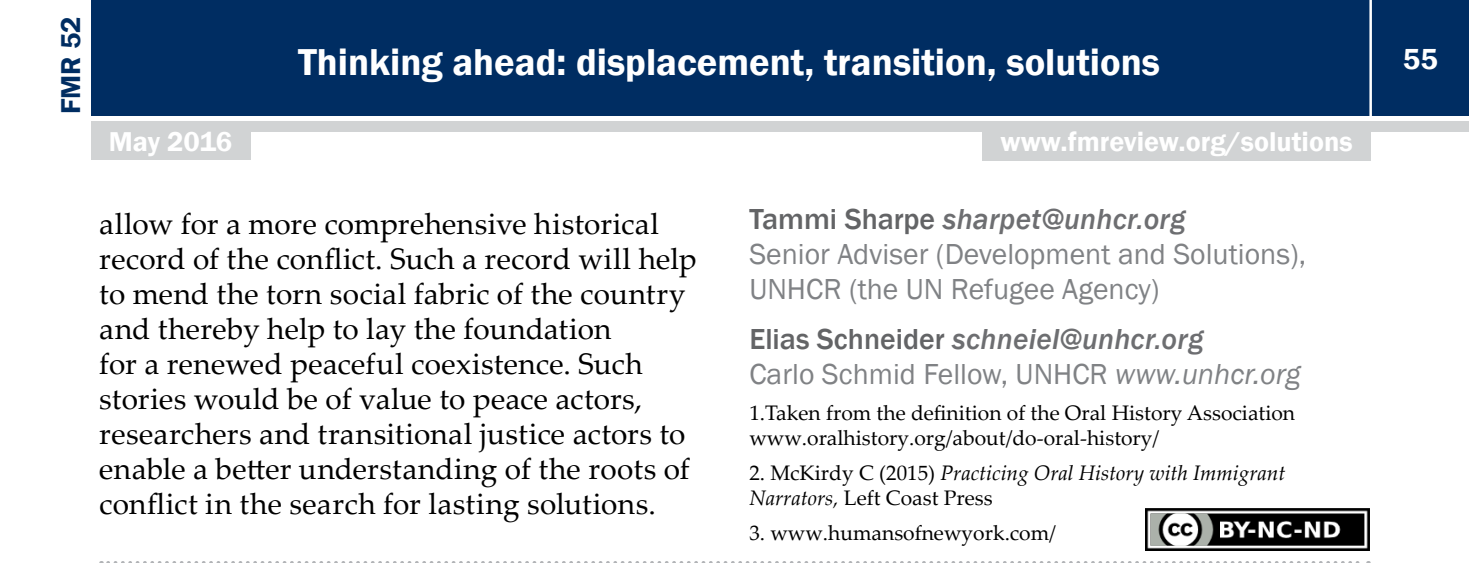
<style>
.page{position:relative;width:1469px;height:563px;background:#fff}
.page>*{position:absolute;margin:0;border:0;box-sizing:border-box;transform-origin:0 0}
.t1{font:600 38.5px "Franklin Gothic";color:#fff}
.t2{font:29.75px/35px "Palatino Linotype";letter-spacing:.005em;color:#000}
.t3{font:29.75px/35px "Franklin Gothic";color:#808285}
.t4{font:600 29.75px "Franklin Gothic";color:#fff}
.t5{font:600 28px "Franklin Gothic";color:#fff}
.t6{font:600 28px "Franklin Gothic";color:#002d62}
.t7{font:21px/25.2px "Palatino Linotype";color:#000}
.t8{font:italic 21px/25.2px "Palatino Linotype";color:#000}
.s1{font-weight:500;color:#636466}
.s2{font-weight:500;font-style:italic;color:#6d6e71}
.s3{font-style:italic}
.s4{font-style:normal}
</style>
<div class="page">
<div style="left:91px;top:0;width:1377px;height:116px;background:#002d62"></div>
<div style="left:91px;top:121px;width:1377px;height:11px;background:#d1d3d4"></div>
<hr style="left:1369px;top:0;width:2px;height:119px;background:#fff">
<div style="left:91px;top:128px;width:159px;height:32px;background:#d1d3d4"></div>
<div style="left:982px;top:129px;width:388px;height:31px;background:#d1d3d4"></div>
<svg style="left:108px;top:561px;width:1260px;height:2px"></svg>
<img style="left:1145px;top:508px;width:223px;height:42px">
<p class="t6" style="left:53px;top:114px;width:99px;rotate:-90deg">FMR 52</p>
<p class="t1" style="left:298px;top:39px;width:863px">Thinking ahead: displacement, transition, solutions</p>
<p class="t5" style="left:109px;top:125px;width:125px">May 2016</p>
<p class="t5" style="left:1000px;top:125px;width:353px">www.fmreview.org/solutions</p>
<p class="t2" style="left:99px;top:205px;width:599px">allow for a more comprehensive historical record of the conflict. Such a record will help to mend the torn social fabric of the country and thereby help to lay the foundation<br>for a renewed peaceful coexistence. Such stories would be of value to peace actors, researchers and transitional justice actors to enable a better understanding of the roots of conflict in the search for lasting solutions.</p>
<p class="t3" style="left:749px;top:202px;width:558px"><span class="s1">Tammi Sharpe</span> <span class="s2">sharpet@unhcr.org<br></span>Senior Adviser (Development and Solutions),<br>UNHCR (the UN Refugee Agency)</p>
<p class="t3" style="left:749px;top:322px;width:553px"><span class="s1">Elias Schneider</span> <span class="s2">schneiel@unhcr.org<br></span>Carlo Schmid Fellow, UNHCR <span class="s3">www.unhcr.org</span></p>
<p class="t7" style="left:749px;top:399px;width:547px">1.Taken from the definition of the Oral History Association www.oralhistory.org/about/do-oral-history/</p>
<p class="t8" style="left:749px;top:459px;width:537px"><span class="s4">2. McKirdy C (2015)</span> Practicing Oral History with Immigrant<br>Narrators, <span class="s4">Left Coast Press</span></p>
<p class="t7" style="left:749px;top:519px;width:308px">3. www.humansofnewyork.com/</p>
<p class="t4" style="left:1402px;top:40px;width:36px">55</p>
</div>
